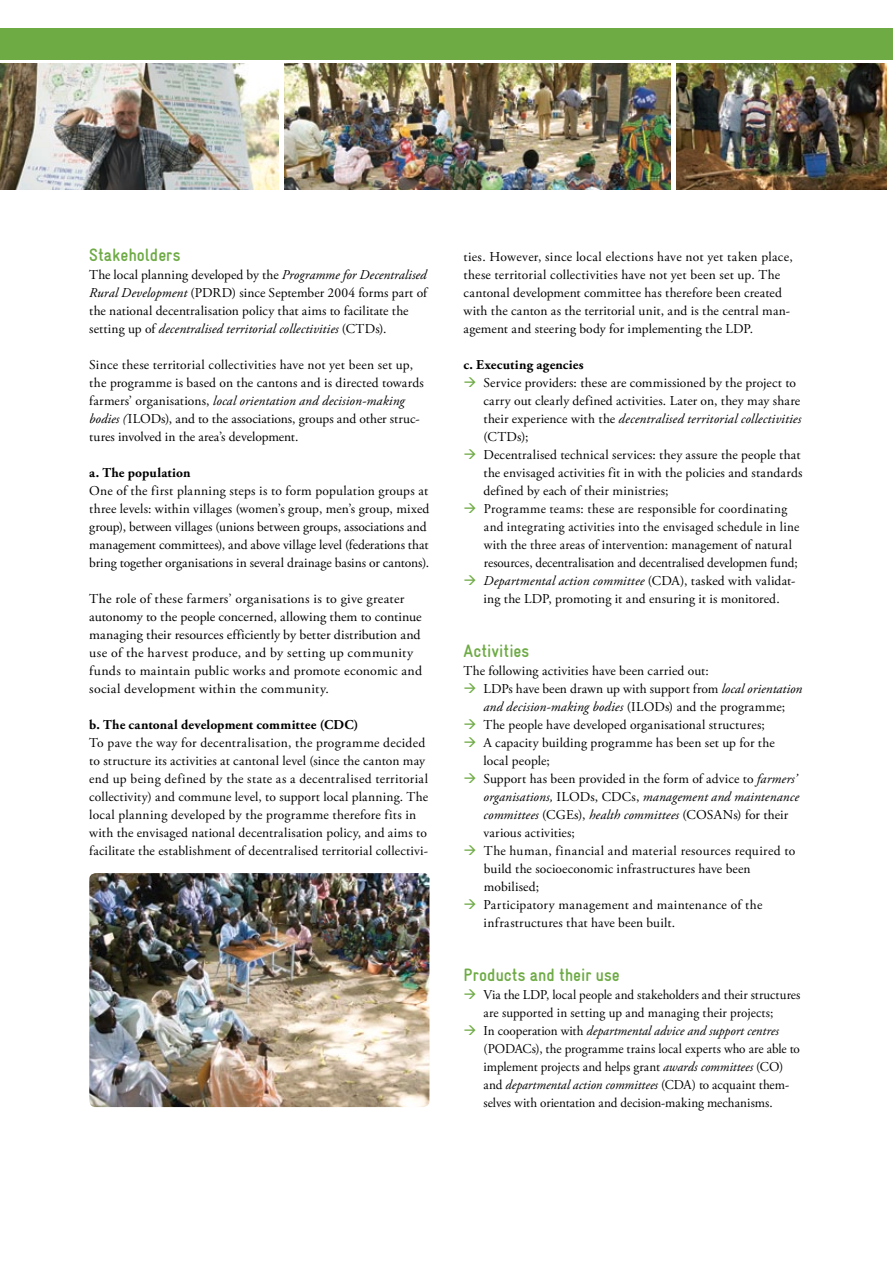
<style>
.page{position:relative;width:893px;height:1263px;background:#fff}
.page>*{position:absolute;margin:0;border:0;box-sizing:border-box;transform-origin:0 0}
.t1{font:700 condensed 18px "Gravur";color:#6eab45}
.t2{font:13.5px/18px "Adobe Garamond Pro";letter-spacing:.01em;color:#000}
.t3{font:700 13.5px "Adobe Garamond Pro";letter-spacing:.015em;color:#000}
.s1{font-style:italic}
.s2{color:#6eab45}
</style>
<div class="page">
<img style="left:0;top:63px;width:279px;height:126px">
<img style="left:285px;top:63px;width:385px;height:126px">
<img style="left:677px;top:63px;width:210px;height:126px">
<img style="left:89px;top:873px;width:340px;height:234px">
<div style="left:0;top:28px;width:893px;height:32px;background:#6eab45"></div>
<h1 class="t1" style="left:89px;top:245px;width:93px">Stakeholders</h1>
<p class="t2" style="left:89px;top:266px;width:339px">The local planning developed by the <span class="s1">Programme for Decentralised Rural Development</span> (PDRD) since September 2004 forms part of the national decentralisation policy that aims to facilitate the setting up of <span class="s1">decentralised territorial collectivities</span> (CTDs).</p>
<p class="t2" style="left:89px;top:356px;width:336px">Since these territorial collectivities have not yet been set up, the programme is based on the cantons and is directed towards farmers’ organisations, <span class="s1">local orientation and decision-making bodies (</span>ILODs), and to the associations, groups and other struc&shy;tures involved in the area’s development.</p>
<p class="t3" style="left:89px;top:465px;width:103px">a. The population</p>
<p class="t2" style="left:89px;top:482px;width:342px">One of the first planning steps is to form population groups at three levels: within villages (women’s group, men’s group, mixed group), between villages (unions between groups, associations and management committees), and above village level (federations that bring together organisations in several drainage basins or cantons).</p>
<p class="t2" style="left:89px;top:590px;width:334px">The role of these farmers’ organisations is to give greater autonomy to the people concerned, allowing them to continue managing their resources efficiently by better distribution and use of the harvest produce, and by setting up community funds to maintain public works and promote economic and social development within the community.</p>
<p class="t3" style="left:89px;top:717px;width:271px">b. The cantonal development committee (CDC)</p>
<p class="t2" style="left:89px;top:734px;width:340px">To pave the way for decentralisation, the programme decided to structure its activities at cantonal level (since the canton may end up being defined by the state as a decentralised territorial collectivity) and commune level, to support local planning. The local planning developed by the programme therefore fits in with the envisaged national decentralisation policy, and aims to facilitate the establishment of decentralised territorial collectivi-</p>
<p class="t2" style="left:463px;top:248px;width:331px">ties. However, since local elections have not yet taken place, these territorial collectivities have not yet been set up. The cantonal development committee has therefore been created with the canton as the territorial unit, and is the central man&shy;agement and steering body for implementing the LDP.</p>
<p class="t3" style="left:463px;top:357px;width:122px">c. Executing agencies</p>
<p class="t2" style="left:483px;top:374px;width:319px;text-indent:-20px"><span class="s2">→</span> Service providers: these are commissioned by the project to carry out clearly defined activities. Later on, they may share their experience with the <span class="s1">decentralised territorial collectivities </span>(CTDs);</p>
<p class="t2" style="left:483px;top:446px;width:321px;text-indent:-20px"><span class="s2">→</span> Decentralised technical services: they assure the people that the envisaged activities fit in with the policies and standards defined by each of their ministries;</p>
<p class="t2" style="left:484px;top:500px;width:317px;text-indent:-20px"><span class="s2">→</span> Programme teams: these are responsible for coordinating and integrating activities into the envisaged schedule in line with the three areas of intervention: management of natural resources, decentralisation and decentralised developmen fund;</p>
<p class="t2" style="left:463px;top:572px;width:333px;text-align:center"><span class="s2">→</span> <span class="s1">Departmental action committee</span> (CDA), tasked with validat&shy;ing the LDP, promoting it and ensuring it is monitored.</p>
<h1 class="t1" style="left:463px;top:641px;width:67px">Activities</h1>
<p class="t2" style="left:463px;top:662px;width:247px">The following activities have been carried out:</p>
<p class="t2" style="left:463px;top:680px;width:340px;text-align:center"><span class="s2">→</span> LDPs have been drawn up with support from <span class="s1">local orientation and decision-making bodies</span> (ILODs) and the programme;</p>
<p class="t2" style="left:463px;top:716px;width:303px"><span class="s2">→</span> The people have developed organisational structures;</p>
<p class="t2" style="left:483px;top:734px;width:293px;text-indent:-20px"><span class="s2">→</span> A capacity building programme has been set up for the local people;</p>
<p class="t2" style="left:483px;top:770px;width:317px;text-indent:-20px"><span class="s2">→</span> Support has been provided in the form of advice to <span class="s1">farmers’ organisations,</span> ILODs, CDCs, <span class="s1">management and maintenance committees</span> (CGEs), <span class="s1">health committees</span> (COSANs) for their various activities;</p>
<p class="t2" style="left:484px;top:842px;width:313px;text-indent:-20px"><span class="s2">→</span> The human, financial and material resources required to build the socioeconomic infrastructures have been mobilised;</p>
<p class="t2" style="left:483px;top:896px;width:280px;text-indent:-20px"><span class="s2">→</span> Participatory management and maintenance of the infrastructures that have been built.</p>
<h1 class="t1" style="left:463px;top:965px;width:158px">Products and their use</h1>
<p class="t2" style="left:463px;top:986px;width:338px;text-align:center"><span class="s2">→</span> Via the LDP, local people and stakeholders and their structures are supported in setting up and managing their projects;</p>
<p class="t2" style="left:483px;top:1022px;width:318px;text-indent:-20px"><span class="s2">→</span> In cooperation with <span class="s1">departmental advice and support centres </span>(PODACs), the programme trains local experts who are able to implement projects and helps grant <span class="s1">awards committees</span> (CO) and <span class="s1">departmental action committees</span> (CDA) to acquaint them&shy;selves with orientation and decision-making mechanisms.</p>
</div>
